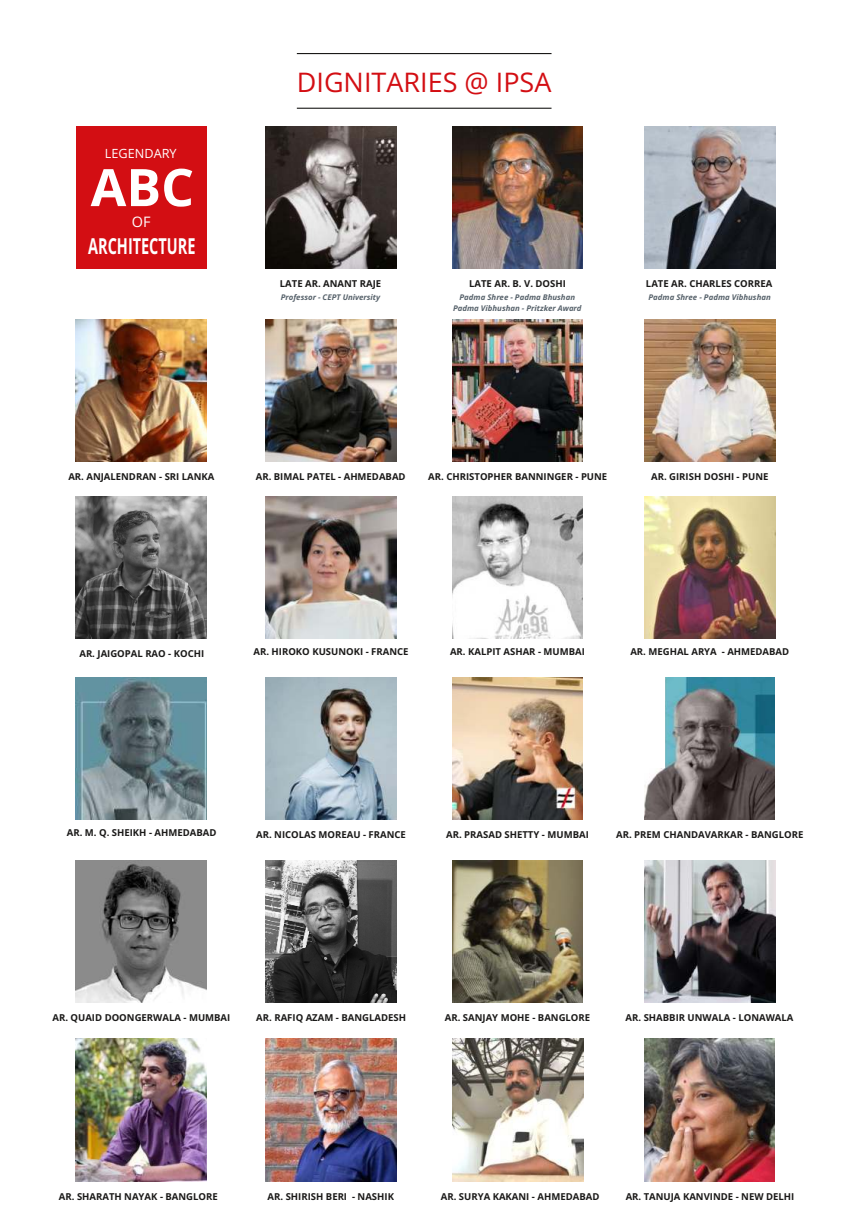
<style>
.page{position:relative;width:851px;height:1225px;background:#fff}
.page>*{position:absolute;margin:0;border:0;box-sizing:border-box;transform-origin:0 0}
.t1{font:700 51.75px "Open Sans";color:#fff}
.t2{font:27px "Open Sans";color:#d30e13}
.t3{font:700 22.05px "Open Sans";color:#fff;scale:.66 1}
.t4{font:14.55px "Open Sans";color:#fff}
.t5{font:12.75px "Open Sans";color:#fff}
.t6{font:700 9.6px "Open Sans";color:#1a1918}
.t7{font:italic 700 7.8px/11.2px "Open Sans";color:#57626b;text-align:center}
</style>
<div class="page">
<hr style="left:297px;top:53px;width:254px;height:1px;background:#1a1918">
<hr style="left:297px;top:108px;width:254px;height:1px;background:#1a1918">
<img style="left:265px;top:319px;width:131px;height:143px">
<img style="left:644px;top:319px;width:130px;height:143px">
<img style="left:644px;top:1038px;width:129px;height:143px">
<img style="left:452px;top:860px;width:131px;height:142px">
<img style="left:76px;top:319px;width:131px;height:143px">
<img style="left:265px;top:860px;width:131px;height:142px">
<img style="left:76px;top:1039px;width:131px;height:142px">
<img style="left:265px;top:1039px;width:131px;height:142px">
<img style="left:452px;top:1038px;width:131px;height:143px">
<img style="left:644px;top:677px;width:130px;height:143px">
<div style="left:644px;top:677px;width:20px;height:91px;background:#fff"></div>
<img style="left:452px;top:319px;width:131px;height:143px">
<img style="left:76px;top:496px;width:131px;height:143px">
<img style="left:76px;top:677px;width:131px;height:143px">
<img style="left:265px;top:126px;width:131px;height:143px">
<img style="left:452px;top:126px;width:131px;height:143px">
<img style="left:644px;top:126px;width:130px;height:143px">
<div style="left:76px;top:126px;width:131px;height:143px;background:#d30e13"></div>
<img style="left:644px;top:860px;width:130px;height:142px">
<img style="left:265px;top:677px;width:131px;height:143px">
<img style="left:76px;top:860px;width:131px;height:142px">
<img style="left:452px;top:677px;width:131px;height:143px">
<img style="left:265px;top:496px;width:131px;height:143px">
<img style="left:644px;top:496px;width:130px;height:143px">
<img style="left:452px;top:496px;width:131px;height:143px">
<h3 class="t5" style="left:105px;top:145px;width:73px">LEGENDARY</h3>
<h1 class="t1" style="left:91px;top:152px;width:105px">ABC</h1>
<h3 class="t4" style="left:132px;top:212px;width:20px">OF</h3>
<h3 class="t3" style="left:88px;top:231px;width:164px">ARCHITECTURE</h3>
<h2 class="t2" style="left:297px;top:64px;width:256px">DIGNITARIES @ IPSA</h2>
<p class="t6" style="left:280px;top:277px;width:103px">LATE AR. ANANT RAJE</p>
<p class="t6" style="left:469px;top:277px;width:98px">LATE AR. B. V. DOSHI</p>
<p class="t6" style="left:646px;top:277px;width:128px">LATE AR. CHARLES CORREA</p>
<p class="t7" style="left:281px;top:291px;width:101px">Professor - CEPT University</p>
<p class="t7" style="left:453px;top:291px;width:130px">Padma Shree - Padma Bhushan<br>Padma Vibhushan - Pritzker Award</p>
<p class="t7" style="left:648px;top:291px;width:124px">Padma Shree - Padma Vibhushan</p>
<p class="t6" style="left:68px;top:470px;width:148px">AR. ANJALENDRAN - SRI LANKA</p>
<p class="t6" style="left:256px;top:470px;width:151px">AR. BIMAL PATEL - AHMEDABAD</p>
<p class="t6" style="left:651px;top:470px;width:119px">AR. GIRISH DOSHI - PUNE</p>
<p class="t6" style="left:428px;top:470px;width:180px">AR. CHRISTOPHER BANNINGER - PUNE</p>
<p class="t6" style="left:79px;top:647px;width:126px">AR. JAIGOPAL RAO - KOCHI</p>
<p class="t6" style="left:253px;top:645px;width:156px">AR. HIROKO KUSUNOKI - FRANCE</p>
<p class="t6" style="left:450px;top:645px;width:136px">AR. KALPIT ASHAR - MUMBAI</p>
<p class="t6" style="left:630px;top:645px;width:160px">AR. MEGHAL ARYA - AHMEDABAD</p>
<p class="t6" style="left:67px;top:826px;width:151px">AR. M. Q. SHEIKH - AHMEDABAD</p>
<p class="t6" style="left:256px;top:828px;width:151px">AR. NICOLAS MOREAU - FRANCE</p>
<p class="t6" style="left:446px;top:828px;width:144px">AR. PRASAD SHETTY - MUMBAI</p>
<p class="t6" style="left:616px;top:828px;width:188px">AR. PREM CHANDAVARKAR - BANGLORE</p>
<p class="t6" style="left:52px;top:1011px;width:179px">AR. QUAID DOONGERWALA - MUMBAI</p>
<p class="t6" style="left:625px;top:1011px;width:169px">AR. SHABBIR UNWALA - LONAWALA</p>
<p class="t6" style="left:256px;top:1011px;width:151px">AR. RAFIQ AZAM - BANGLADESH</p>
<p class="t6" style="left:445px;top:1011px;width:147px">AR. SANJAY MOHE - BANGLORE</p>
<p class="t6" style="left:59px;top:1189px;width:160px">AR. SHARATH NAYAK - BANGLORE</p>
<p class="t6" style="left:267px;top:1189px;width:128px">AR. SHIRISH BERI - NASHIK</p>
<p class="t6" style="left:441px;top:1189px;width:160px">AR. SURYA KAKANI - AHMEDABAD</p>
<p class="t6" style="left:625px;top:1189px;width:170px">AR. TANUJA KANVINDE - NEW DELHI</p>
</div>
